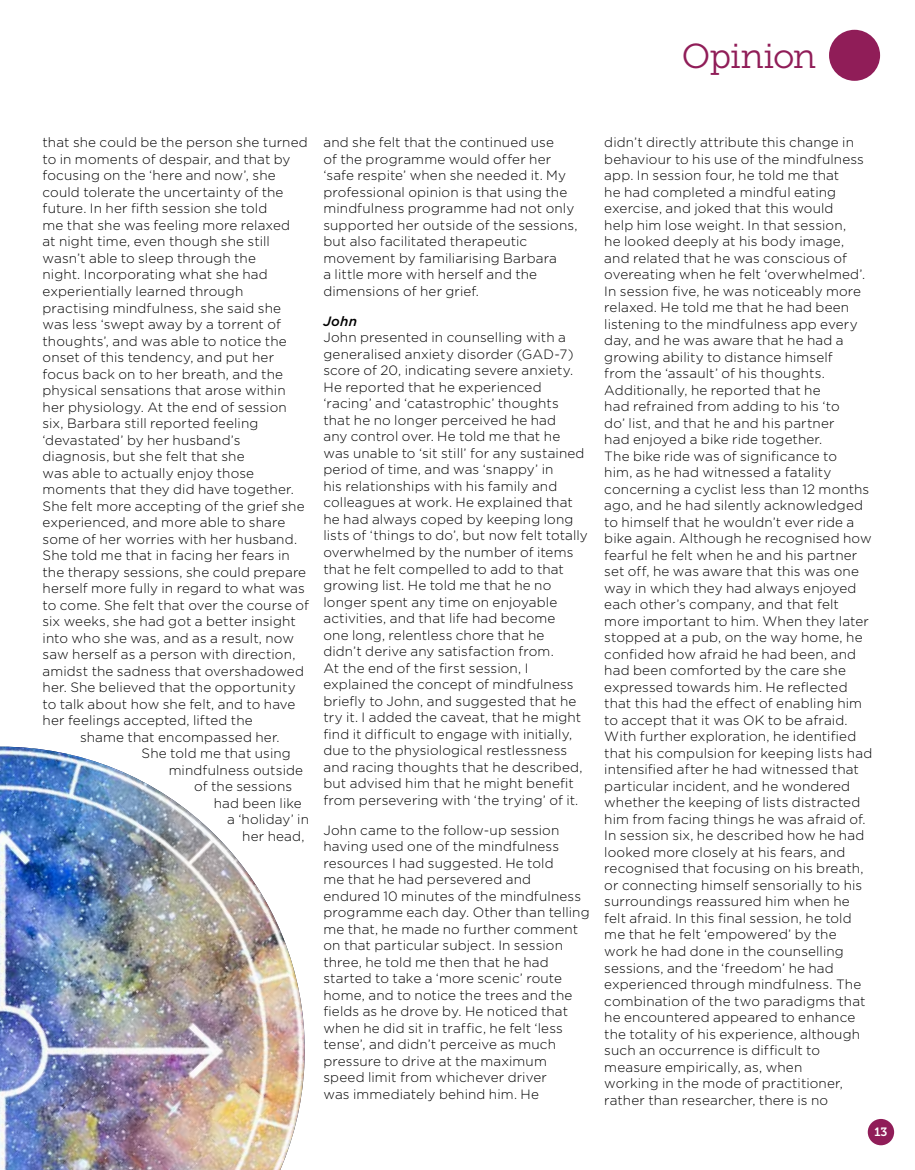
<style>
.page{position:relative;width:915px;height:1170px;background:#fff}
.page>*{position:absolute;margin:0;border:0;box-sizing:border-box;transform-origin:0 0}
.t1{font:34.5px "Museo Slab 300";letter-spacing:-.025em;color:#901d58}
.t2{font:300 13.5px/16.5px "Gotham";letter-spacing:.01em;color:#000}
.t3{font:italic 500 13.5px "Gotham";color:#000}
.t4{font:12px "Museo Slab 700";color:#fff}
</style>
<div class="page">
<div style="left:867px;top:1118px;width:26px;height:27px;background:#901d58;border-radius:50%"></div>
<div style="left:828px;top:30px;width:51px;height:51px;background:#901d58;border-radius:50%"></div>
<img style="left:0;top:746px;width:305px;height:423px">
<h1 class="t1" style="left:681px;top:38px;width:136px">Opinion</h1>
<p class="t2" style="left:43px;top:134px;width:267px">that she could be the person she turned</p>
<p class="t2" style="left:43px;top:151px;width:249px">to in moments of despair, and that by</p>
<p class="t2" style="left:43px;top:167px;width:234px">focusing on the ‘here and now’, she</p>
<p class="t2" style="left:43px;top:184px;width:242px">could tolerate the uncertainty of the</p>
<p class="t2" style="left:43px;top:200px;width:226px">future. In her fifth session she told</p>
<p class="t2" style="left:43px;top:217px;width:249px">me that she was feeling more relaxed</p>
<p class="t2" style="left:43px;top:233px;width:229px">at night time, even though she still</p>
<p class="t2" style="left:43px;top:250px;width:215px">wasn’t able to sleep through the</p>
<p class="t2" style="left:43px;top:266px;width:226px">night. Incorporating what she had</p>
<p class="t2" style="left:43px;top:283px;width:202px">experientially learned through</p>
<p class="t2" style="left:43px;top:299px;width:240px">practising mindfulness, she said she</p>
<p class="t2" style="left:43px;top:316px;width:240px">was less ‘swept away by a torrent of</p>
<p class="t2" style="left:43px;top:332px;width:245px">thoughts’, and was able to notice the</p>
<p class="t2" style="left:43px;top:349px;width:233px">onset of this tendency, and put her</p>
<p class="t2" style="left:43px;top:365px;width:242px">focus back on to her breath, and the</p>
<p class="t2" style="left:43px;top:382px;width:244px">physical sensations that arose within</p>
<p class="t2" style="left:43px;top:398px;width:246px">her physiology. At the end of session</p>
<p class="t2" style="left:43px;top:415px;width:217px">six, Barbara still reported feeling</p>
<p class="t2" style="left:43px;top:431px;width:199px">‘devastated’ by her husband’s</p>
<p class="t2" style="left:43px;top:448px;width:203px">diagnosis, but she felt that she</p>
<p class="t2" style="left:43px;top:464px;width:213px">was able to actually enjoy those</p>
<p class="t2" style="left:43px;top:481px;width:253px">moments that they did have together.</p>
<p class="t2" style="left:43px;top:497px;width:263px">She felt more accepting of the grief she</p>
<p class="t2" style="left:43px;top:514px;width:244px">experienced, and more able to share</p>
<p class="t2" style="left:43px;top:530px;width:256px">some of her worries with her husband.</p>
<p class="t2" style="left:43px;top:547px;width:249px">She told me that in facing her fears in</p>
<p class="t2" style="left:43px;top:563px;width:265px">the therapy sessions, she could prepare</p>
<p class="t2" style="left:43px;top:580px;width:264px">herself more fully in regard to what was</p>
<p class="t2" style="left:43px;top:596px;width:268px">to come. She felt that over the course of</p>
<p class="t2" style="left:43px;top:613px;width:254px">six weeks, she had got a better insight</p>
<p class="t2" style="left:43px;top:629px;width:253px">into who she was, and as a result, now</p>
<p class="t2" style="left:43px;top:646px;width:254px">saw herself as a person with direction,</p>
<p class="t2" style="left:43px;top:662px;width:263px">amidst the sadness that overshadowed</p>
<p class="t2" style="left:43px;top:679px;width:254px">her. She believed that the opportunity</p>
<p class="t2" style="left:43px;top:695px;width:254px">to talk about how she felt, and to have</p>
<p class="t2" style="left:43px;top:712px;width:212px">her feelings accepted, lifted the</p>
<p class="t2" style="left:80px;top:728px;width:201px">shame that encompassed her.</p>
<p class="t2" style="left:142px;top:745px;width:151px">She told me that using</p>
<p class="t2" style="left:169px;top:761px;width:136px">mindfulness outside</p>
<p class="t2" style="left:194px;top:778px;width:99px">of the sessions</p>
<p class="t2" style="left:214px;top:794px;width:89px">had been like</p>
<p class="t2" style="left:227px;top:811px;width:83px">a ‘holiday’ in</p>
<p class="t2" style="left:242px;top:827px;width:64px">her head,</p>
<p class="t2" style="left:323px;top:134px;width:255px">and she felt that the continued use<br>of the programme would offer her ‘safe respite’ when she needed it. My professional opinion is that using the mindfulness programme had not only supported her outside of the sessions, but also facilitated therapeutic movement by familiarising Barbara<br>a little more with herself and the dimensions of her grief.</p>
<p class="t3" style="left:323px;top:313px;width:35px">John</p>
<p class="t2" style="left:323px;top:329px;width:266px">John presented in counselling with a generalised anxiety disorder (GAD-7) score of 20, indicating severe anxiety.<br>He reported that he experienced ‘racing’ and ‘catastrophic’ thoughts that he no longer perceived he had<br>any control over. He told me that he was unable to ‘sit still’ for any sustained period of time, and was ‘snappy’ in<br>his relationships with his family and colleagues at work. He explained that he had always coped by keeping long lists of ‘things to do’, but now felt totally overwhelmed by the number of items that he felt compelled to add to that growing list. He told me that he no longer spent any time on enjoyable activities, and that life had become<br>one long, relentless chore that he<br>didn’t derive any satisfaction from.<br>At the end of the first session, I explained the concept of mindfulness briefly to John, and suggested that he try it. I added the caveat, that he might find it difficult to engage with initially, due to the physiological restlessness and racing thoughts that he described, but advised him that he might benefit from persevering with ‘the trying’ of it.</p>
<p class="t2" style="left:323px;top:821px;width:267px">John came to the follow-up session having used one of the mindfulness resources I had suggested. He told<br>me that he had persevered and endured 10 minutes of the mindfulness programme each day. Other than telling me that, he made no further comment on that particular subject. In session three, he told me then that he had started to take a ‘more scenic’ route home, and to notice the trees and the fields as he drove by. He noticed that when he did sit in traffic, he felt ‘less tense’, and didn’t perceive as much pressure to drive at the maximum speed limit from whichever driver<br>was immediately behind him. He</p>
<p class="t2" style="left:604px;top:134px;width:269px">didn’t directly attribute this change in behaviour to his use of the mindfulness app. In session four, he told me that<br>he had completed a mindful eating exercise, and joked that this would<br>help him lose weight. In that session,<br>he looked deeply at his body image, and related that he was conscious of overeating when he felt ‘overwhelmed’.<br>In session five, he was noticeably more relaxed. He told me that he had been listening to the mindfulness app every day, and he was aware that he had a growing ability to distance himself<br>from the ‘assault’ of his thoughts.<br>Additionally, he reported that he<br>had refrained from adding to his ‘to<br>do’ list, and that he and his partner<br>had enjoyed a bike ride together.<br>The bike ride was of significance to<br>him, as he had witnessed a fatality concerning a cyclist less than 12 months ago, and he had silently acknowledged to himself that he wouldn’t ever ride a bike again. Although he recognised how fearful he felt when he and his partner set off, he was aware that this was one way in which they had always enjoyed each other’s company, and that felt more important to him. When they later stopped at a pub, on the way home, he confided how afraid he had been, and had been comforted by the care she expressed towards him. He reflected that this had the effect of enabling him to accept that it was OK to be afraid.<br>With further exploration, he identified that his compulsion for keeping lists had intensified after he had witnessed that particular incident, and he wondered whether the keeping of lists distracted him from facing things he was afraid of.<br>In session six, he described how he had looked more closely at his fears, and recognised that focusing on his breath, or connecting himself sensorially to his surroundings reassured him when he felt afraid. In this final session, he told me that he felt ‘empowered’ by the work he had done in the counselling sessions, and the ‘freedom’ he had experienced through mindfulness. The combination of the two paradigms that he encountered appeared to enhance the totality of his experience, although such an occurrence is difficult to measure empirically, as, when<br>working in the mode of practitioner, rather than researcher, there is no</p>
<p class="t4" style="left:874px;top:1124px;width:15px">13</p>
</div>
